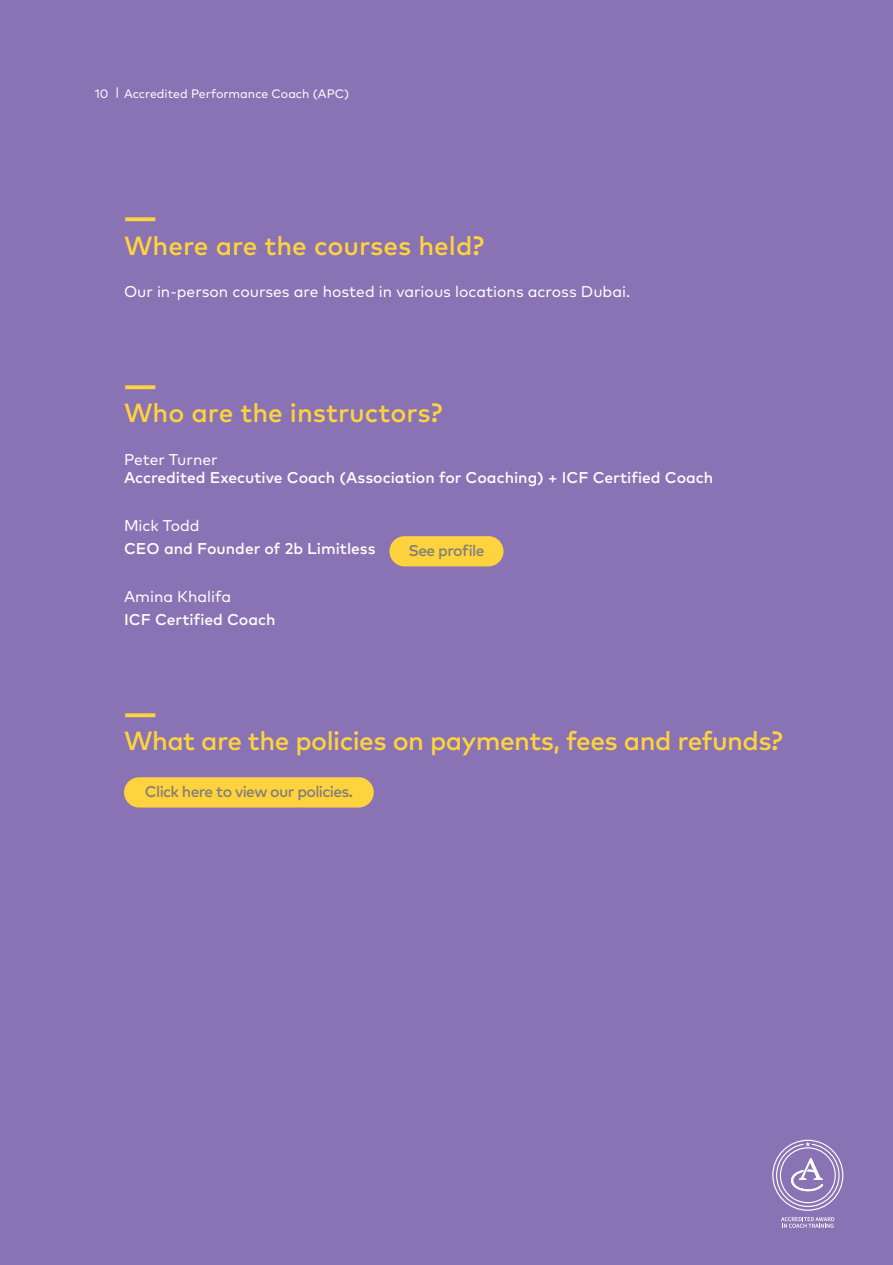
<style>
.page{position:relative;width:893px;height:1265px;background:#8a73b4}
.page>*{position:absolute;margin:0;border:0;box-sizing:border-box;transform-origin:0 0}
.t1{font:500 40.25px "Mark Pro";color:#ffd33d}
.t2{font:500 26.25px "Mark Pro";color:#ffd33d}
.t3{font:500 26.25px "Mark Pro";letter-spacing:-.02em;color:#ffd33d}
.t4{font:500 15.58px "Mark Pro";color:#fff}
.t5{font:15.58px "Mark Pro";color:#fff}
.t6{font:500 15.58px "Mark Pro";letter-spacing:-.04em;color:#837e7b}
.t7{font:12.25px "Mark Pro";color:#fff}
</style>
<div class="page">
<div style="left:124px;top:777px;width:250px;height:31px;background:#ffd33d;border-radius:15px"></div>
<div style="left:389px;top:536px;width:115px;height:30px;background:#ffd33d;border-radius:15px"></div>
<svg style="left:781px;top:1217px;width:53px;height:11px"></svg>
<svg style="left:772px;top:1140px;width:71px;height:71px"></svg>
<p class="t7" style="left:95px;top:84px;width:256px">10 | Accredited Performance Coach (APC)</p>
<h1 class="t1" style="left:124px;top:186px;width:34px">—</h1>
<h2 class="t2" style="left:124px;top:226px;width:362px">Where are the courses held?</h2>
<p class="t5" style="left:124px;top:280px;width:508px">Our in-person courses are hosted in various locations across Dubai.</p>
<h1 class="t1" style="left:124px;top:353px;width:34px">—</h1>
<h2 class="t2" style="left:124px;top:393px;width:320px">Who are the instructors?</h2>
<p class="t5" style="left:124px;top:447px;width:95px">Peter Turner</p>
<p class="t4" style="left:124px;top:466px;width:591px">Accredited Executive Coach (Association for Coaching) + ICF Certified Coach</p>
<p class="t5" style="left:124px;top:513px;width:77px">Mick Todd</p>
<p class="t4" style="left:124px;top:537px;width:253px">CEO and Founder of 2b Limitless</p>
<p class="t5" style="left:124px;top:584px;width:109px">Amina Khalifa</p>
<p class="t4" style="left:124px;top:608px;width:153px">ICF Certified Coach</p>
<p class="t6" style="left:408px;top:539px;width:77px">See profile</p>
<h1 class="t1" style="left:124px;top:681px;width:34px">—</h1>
<h2 class="t3" style="left:124px;top:721px;width:660px">What are the policies on payments, fees and refunds?</h2>
<p class="t6" style="left:145px;top:780px;width:210px">Click here to view our policies.</p>
</div>
